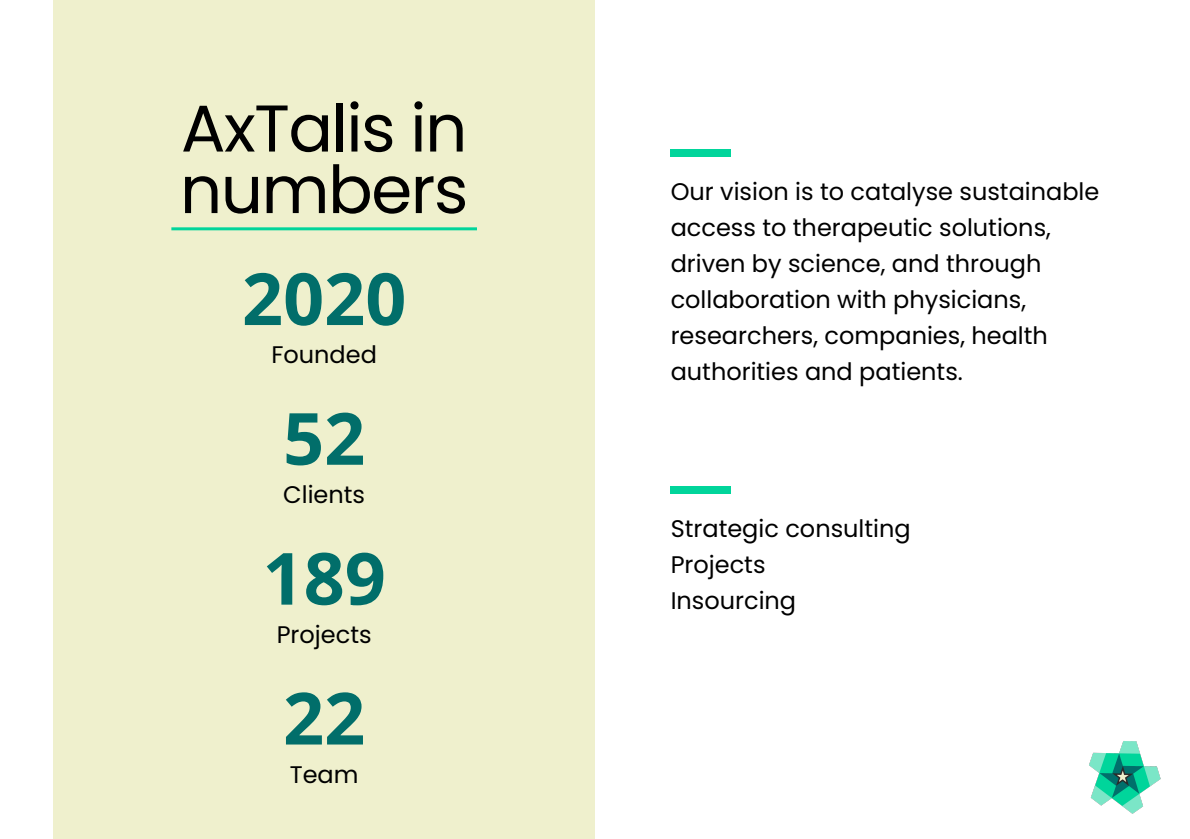
<style>
.page{position:relative;width:1190px;height:839px;background:#fff}
.page>*{position:absolute;margin:0;border:0;box-sizing:border-box;transform-origin:0 0}
.t1{font:700 72px "Open Sans";color:#016e6a}
.t2{font:66px/61.6px "Poppins";letter-spacing:-.02em;color:#000}
.t3{font:24px/36px "Poppins";color:#000}
</style>
<div class="page">
<div style="left:53px;top:0;width:542px;height:838px;background:#eff0cd"></div>
<div style="left:671px;top:149px;width:60px;height:8px;background:#01d59b"></div>
<hr style="left:171px;top:227px;width:306px;height:3px;background:#01d59b">
<img style="left:1089px;top:741px;width:72px;height:73px">
<div style="left:671px;top:486px;width:60px;height:8px;background:#01d59b"></div>
<h1 class="t2" style="left:180px;top:98px;width:290px">AxTalis in numbers</h1>
<p class="t1" style="left:242px;top:248px;width:166px">2020</p>
<p class="t3" style="left:271px;top:337px;width:107px">Founded</p>
<p class="t1" style="left:283px;top:388px;width:84px">52</p>
<p class="t3" style="left:283px;top:476px;width:83px">Clients</p>
<p class="t1" style="left:263px;top:527px;width:125px">189</p>
<p class="t3" style="left:277px;top:616px;width:96px">Projects</p>
<p class="t1" style="left:283px;top:667px;width:84px">22</p>
<p class="t3" style="left:290px;top:756px;width:70px">Team</p>
<h2 class="t3" style="left:671px;top:173px;width:430px">Our vision is to catalyse sustainable access to therapeutic solutions,</h2>
<h1 class="t3" style="left:671px;top:245px;width:372px">driven by science, and through</h1>
<p class="t3" style="left:671px;top:281px;width:357px">collaboration with physicians,</p>
<p class="t3" style="left:671px;top:317px;width:379px">researchers, companies, health</p>
<p class="t3" style="left:671px;top:353px;width:294px">authorities and patients.</p>
<p class="t3" style="left:671px;top:510px;width:242px">Strategic consulting</p>
<p class="t3" style="left:671px;top:546px;width:96px">Projects</p>
<p class="t3" style="left:671px;top:582px;width:127px">Insourcing</p>
</div>
